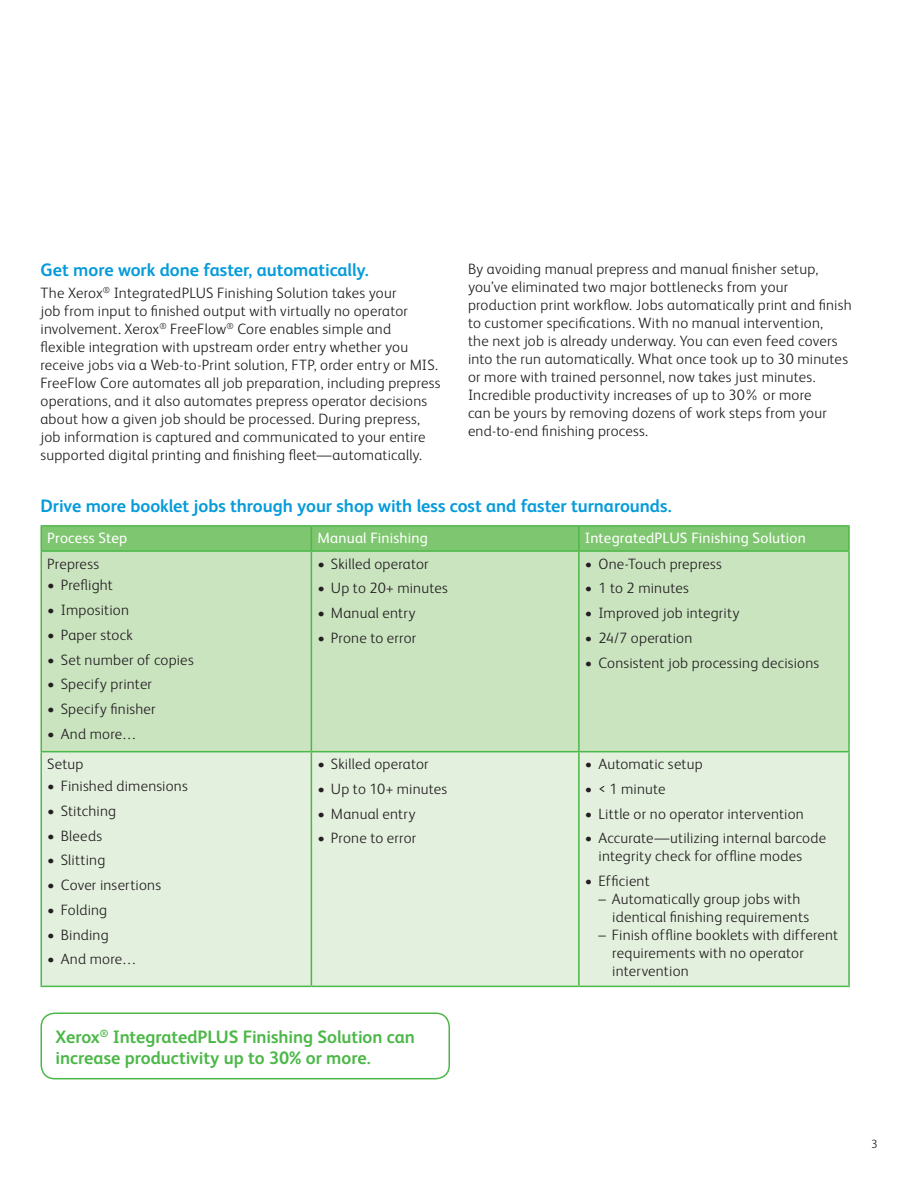
<style>
.page{position:relative;width:918px;height:1188px;background:#fff}
.page>*{position:absolute;margin:0;border:0;box-sizing:border-box;transform-origin:0 0}
.Body_Subhead{font:700 18px "Xerox Sans";letter-spacing:-.005em;color:#069bda}
.Body_Subhead-2{font:700 18px/21px "Xerox Sans";letter-spacing:-.005em;color:#4cb848}
.Body_Text___K{font:300 15px/18px "Xerox Sans";letter-spacing:.015em;color:#231f20}
.Body_Text___K-2{font:15px "Xerox Sans";letter-spacing:.01em;color:#fff}
.Body_Subhead-3{font:300 12px "Xerox Sans";color:#231f20}
</style>
<div class="page">
<div style="left:40px;top:1012px;width:410px;height:67px;border:2px solid #4cb848;border-radius:14px"></div>
<div style="left:42px;top:552px;width:806px;height:199px;background:#cae4c0"></div>
<div style="left:42px;top:752px;width:806px;height:234px;background:#e3f0de"></div>
<hr style="left:40px;top:525px;width:271px;height:2px;background:#4cb848">
<hr style="left:40px;top:527px;width:2px;height:23px;background:#4cb848">
<hr style="left:311px;top:525px;width:268px;height:2px;background:#4cb848">
<div style="left:41px;top:526px;width:807px;height:24px;background:#7fc670"></div>
<hr style="left:579px;top:525px;width:271px;height:2px;background:#4cb848">
<hr style="left:578px;top:527px;width:2px;height:23px;background:#4cb848">
<hr style="left:848px;top:527px;width:2px;height:23px;background:#4cb848">
<hr style="left:40px;top:550px;width:271px;height:2px;background:#4cb848">
<hr style="left:40px;top:552px;width:2px;height:199px;background:#4cb848">
<hr style="left:311px;top:550px;width:268px;height:2px;background:#4cb848">
<hr style="left:311px;top:552px;width:1px;height:199px;background:#4cb848">
<hr style="left:579px;top:550px;width:271px;height:2px;background:#4cb848">
<hr style="left:578px;top:552px;width:2px;height:199px;background:#4cb848">
<hr style="left:848px;top:552px;width:2px;height:199px;background:#4cb848">
<hr style="left:311px;top:752px;width:1px;height:234px;background:#4cb848">
<hr style="left:578px;top:752px;width:2px;height:234px;background:#4cb848">
<hr style="left:40px;top:751px;width:271px;height:1px;background:#4cb848">
<hr style="left:40px;top:752px;width:2px;height:234px;background:#4cb848">
<hr style="left:311px;top:751px;width:268px;height:1px;background:#4cb848">
<hr style="left:579px;top:751px;width:271px;height:1px;background:#4cb848">
<hr style="left:848px;top:752px;width:2px;height:234px;background:#4cb848">
<hr style="left:40px;top:986px;width:271px;height:1px;background:#4cb848">
<hr style="left:311px;top:986px;width:268px;height:1px;background:#4cb848">
<hr style="left:579px;top:986px;width:271px;height:1px;background:#4cb848">
<p class="Body_Subhead" style="left:40px;top:258px;width:330px">Get more work done faster, automatically.</p>
<p class="Body_Text___K" style="left:40px;top:283px;width:402px">The Xerox<sup>®</sup> IntegratedPLUS Finishing Solution takes your<br>job from input to finished output with virtually no operator involvement. Xerox<sup>®</sup> FreeFlow<sup>®</sup> Core enables simple and<br>flexible integration with upstream order entry whether you receive jobs via a Web-to-Print solution, FTP, order entry or MIS.<br>FreeFlow Core automates all job preparation, including prepress operations, and it also automates prepress operator decisions about how a given job should be processed. During prepress, job information is captured and communicated to your entire supported digital printing and finishing fleet—automatically.</p>
<p class="Body_Text___K" style="left:468px;top:259px;width:385px">By avoiding manual prepress and manual finisher setup, you’ve eliminated two major bottlenecks from your production print workflow. Jobs automatically print and finish to customer specifications. With no manual intervention,<br>the next job is already underway. You can even feed covers into the run automatically. What once took up to 30 minutes or more with trained personnel, now takes just minutes.<br>Incredible productivity increases of up to 30% or more<br>can be yours by removing dozens of work steps from your end-to-end finishing process.</p>
<p class="Body_Subhead" style="left:40px;top:494px;width:633px">Drive more booklet jobs through your shop with less cost and faster turnarounds.</p>
<p class="Body_Text___K-2" style="left:47px;top:528px;width:82px">Process Step</p>
<p class="Body_Text___K-2" style="left:317px;top:528px;width:112px">Manual Finishing</p>
<p class="Body_Text___K-2" style="left:585px;top:528px;width:223px">IntegratedPLUS Finishing Solution</p>
<p class="Body_Text___K" style="left:47px;top:554px;width:53px">Prepress</p>
<p class="Body_Text___K" style="left:47px;top:576px;width:67px">• Preflight</p>
<p class="Body_Text___K" style="left:47px;top:600px;width:83px">• Imposition</p>
<p class="Body_Text___K" style="left:47px;top:625px;width:87px">• Paper stock</p>
<p class="Body_Text___K" style="left:47px;top:650px;width:148px">• Set number of copies</p>
<p class="Body_Text___K" style="left:47px;top:675px;width:106px">• Specify printer</p>
<p class="Body_Text___K" style="left:47px;top:699px;width:110px">• Specify finisher</p>
<p class="Body_Text___K" style="left:47px;top:724px;width:91px">• And more…</p>
<p class="Body_Text___K" style="left:317px;top:554px;width:113px">• Skilled operator</p>
<p class="Body_Text___K" style="left:317px;top:579px;width:132px">• Up to 20+ minutes</p>
<p class="Body_Text___K" style="left:317px;top:603px;width:100px">• Manual entry</p>
<p class="Body_Text___K" style="left:317px;top:628px;width:101px">• Prone to error</p>
<p class="Body_Text___K" style="left:585px;top:554px;width:139px">• One-Touch prepress</p>
<p class="Body_Text___K" style="left:585px;top:579px;width:106px">• 1 to 2 minutes</p>
<p class="Body_Text___K" style="left:585px;top:603px;width:156px">• Improved job integrity</p>
<p class="Body_Text___K" style="left:585px;top:628px;width:109px">• 24/7 operation</p>
<p class="Body_Text___K" style="left:585px;top:653px;width:236px">• Consistent job processing decisions</p>
<p class="Body_Text___K" style="left:47px;top:754px;width:38px">Setup</p>
<p class="Body_Text___K" style="left:47px;top:776px;width:142px">• Finished dimensions</p>
<p class="Body_Text___K" style="left:47px;top:801px;width:71px">• Stitching</p>
<p class="Body_Text___K" style="left:47px;top:826px;width:56px">• Bleeds</p>
<p class="Body_Text___K" style="left:47px;top:850px;width:60px">• Slitting</p>
<p class="Body_Text___K" style="left:47px;top:875px;width:115px">• Cover insertions</p>
<p class="Body_Text___K" style="left:47px;top:900px;width:62px">• Folding</p>
<p class="Body_Text___K" style="left:47px;top:925px;width:63px">• Binding</p>
<p class="Body_Text___K" style="left:47px;top:949px;width:91px">• And more…</p>
<p class="Body_Text___K" style="left:317px;top:754px;width:113px">• Skilled operator</p>
<p class="Body_Text___K" style="left:317px;top:779px;width:131px">• Up to 10+ minutes</p>
<p class="Body_Text___K" style="left:317px;top:804px;width:100px">• Manual entry</p>
<p class="Body_Text___K" style="left:317px;top:829px;width:101px">• Prone to error</p>
<p class="Body_Subhead-2" style="left:56px;top:1025px;width:361px">Xerox<sup>®</sup> IntegratedPLUS Finishing Solution can increase productivity up to 30% or more.</p>
<p class="Body_Text___K" style="left:585px;top:754px;width:119px">• Automatic setup</p>
<p class="Body_Text___K" style="left:585px;top:779px;width:82px">• &lt; 1 minute</p>
<p class="Body_Text___K" style="left:585px;top:804px;width:221px">• Little or no operator intervention</p>
<p class="Body_Text___K" style="left:599px;top:829px;width:229px;text-indent:-14px">• Accurate—utilizing internal barcode integrity check for offline modes</p>
<p class="Body_Text___K" style="left:585px;top:871px;width:66px">• Efficient</p>
<p class="Body_Text___K" style="left:612px;top:889px;width:198px;text-indent:-14px">– Automatically group jobs with identical finishing requirements</p>
<p class="Body_Text___K" style="left:612px;top:925px;width:227px;text-indent:-14px">– Finish offline booklets with different requirements with no operator intervention</p>
<p class="Body_Subhead-3" style="left:871px;top:1136px;width:8px">3</p>
</div>
